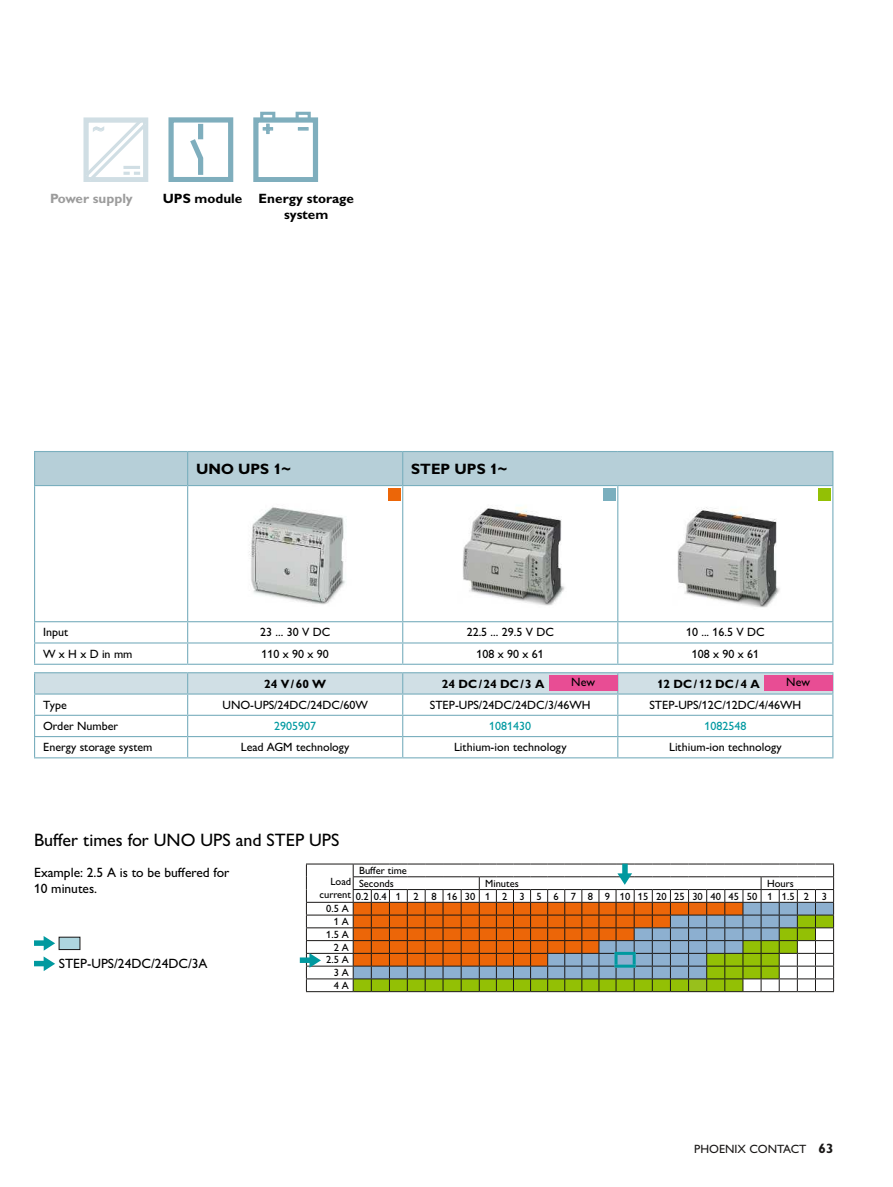
<style>
.page{position:relative;width:893px;height:1187px;background:#fff}
.page>*{position:absolute;margin:0;border:0;box-sizing:border-box;transform-origin:0 0}
.t1{font:700 18.75px "Px C Gill Alt One";color:#7faebd}
.t2{font:700 18.75px "Px C Gill Alt One";color:#d0dee4}
.t3{font:18px "Px C Gill Alt One";color:#000}
.t4{font:700 15px "Px C Gill Alt One";color:#000}
.t5{font:13.5px/16.2px "Px C Gill Alt One";color:#000}
.t6{font:700 13.5px/16.2px "Px C Gill Alt One";color:#000}
.t7{font:700 13.5px "Px C Gill Alt One";color:#9c9c9c}
.t8{font:12px "Px C Gill Alt One";color:#000}
.t9{font:700 12px "Px C Gill Alt One";color:#000}
.t10{font:12px "Px C Gill Alt One";color:#0099a1}
.t11{font:12px "Px C Gill Alt One";color:#1a1817}
.t12{font:10.5px/12.8px "Px C Gill Alt One";color:#000;text-align:right}
.s1{font-weight:700;font-size:13.5px}
</style>
<div class="page">
<svg style="left:83px;top:117px;width:66px;height:64px"></svg>
<div style="left:260px;top:112px;width:15px;height:10px;border:3px solid #7faebd"></div>
<div style="left:296px;top:112px;width:15px;height:10px;border:3px solid #7faebd"></div>
<svg style="left:253px;top:117px;width:65px;height:64px"></svg>
<div style="left:298px;top:127px;width:11px;height:4px;border:1px solid #7faebd"></div>
<svg style="left:168px;top:117px;width:65px;height:64px"></svg>
<div style="left:198px;top:124px;width:5px;height:15px;background:#7faebd"></div>
<svg style="left:300px;top:863px;width:534px;height:129px"></svg>
<div style="left:35px;top:452px;width:797px;height:33px;background:#b6cfd8"></div>
<svg style="left:35px;top:486px;width:798px;height:179px"></svg>
<hr style="left:832px;top:452px;width:1px;height:33px;background:#7aafbe">
<hr style="left:188px;top:485px;width:215px;height:1px;background:#7aafbe">
<hr style="left:187px;top:486px;width:1px;height:135px;background:#7aafbe">
<hr style="left:403px;top:485px;width:215px;height:1px;background:#7aafbe">
<hr style="left:618px;top:485px;width:215px;height:1px;background:#7aafbe">
<hr style="left:832px;top:486px;width:1px;height:135px;background:#7aafbe">
<hr style="left:188px;top:621px;width:215px;height:1px;background:#7aafbe">
<hr style="left:403px;top:621px;width:215px;height:1px;background:#7aafbe">
<hr style="left:618px;top:621px;width:215px;height:1px;background:#7aafbe">
<hr style="left:188px;top:451px;width:215px;height:1px;background:#7aafbe">
<hr style="left:187px;top:452px;width:1px;height:33px;background:#7aafbe">
<hr style="left:403px;top:451px;width:215px;height:1px;background:#7aafbe">
<hr style="left:402px;top:452px;width:1px;height:33px;background:#7aafbe">
<hr style="left:618px;top:451px;width:215px;height:1px;background:#7aafbe">
<hr style="left:402px;top:486px;width:1px;height:135px;background:#7aafbe">
<hr style="left:617px;top:486px;width:1px;height:135px;background:#7aafbe">
<hr style="left:34px;top:621px;width:154px;height:1px;background:#7aafbe">
<hr style="left:34px;top:642px;width:154px;height:1px;background:#7aafbe">
<hr style="left:188px;top:642px;width:215px;height:1px;background:#7aafbe">
<svg style="left:187px;top:622px;width:1px;height:41px"></svg>
<hr style="left:403px;top:642px;width:215px;height:1px;background:#7aafbe">
<hr style="left:618px;top:642px;width:215px;height:1px;background:#7aafbe">
<hr style="left:34px;top:663px;width:154px;height:1px;background:#7aafbe">
<hr style="left:188px;top:663px;width:215px;height:1px;background:#7aafbe">
<hr style="left:403px;top:663px;width:215px;height:1px;background:#7aafbe">
<hr style="left:618px;top:663px;width:215px;height:1px;background:#7aafbe">
<hr style="left:34px;top:757px;width:154px;height:1px;background:#7aafbe">
<hr style="left:188px;top:757px;width:215px;height:1px;background:#7aafbe">
<hr style="left:403px;top:757px;width:215px;height:1px;background:#7aafbe">
<hr style="left:618px;top:757px;width:215px;height:1px;background:#7aafbe">
<svg style="left:402px;top:622px;width:1px;height:41px"></svg>
<svg style="left:617px;top:622px;width:1px;height:41px"></svg>
<hr style="left:34px;top:451px;width:154px;height:1px;background:#7aafbe">
<hr style="left:34px;top:452px;width:1px;height:33px;background:#7aafbe">
<svg style="left:34px;top:622px;width:1px;height:41px"></svg>
<svg style="left:832px;top:622px;width:1px;height:41px"></svg>
<hr style="left:34px;top:485px;width:154px;height:1px;background:#7aafbe">
<hr style="left:34px;top:486px;width:1px;height:135px;background:#7aafbe">
<svg style="left:34px;top:672px;width:799px;height:85px"></svg>
<hr style="left:34px;top:693px;width:154px;height:1px;background:#7aafbe">
<img style="left:242px;top:492px;width:109px;height:114px">
<img style="left:458px;top:493px;width:108px;height:114px">
<img style="left:673px;top:496px;width:108px;height:113px">
<svg style="left:34px;top:936px;width:21px;height:14px"></svg>
<div style="left:59px;top:937px;width:21px;height:12px;background:#aed6df"></div>
<svg style="left:34px;top:956px;width:21px;height:15px"></svg>
<div style="left:764px;top:675px;width:68px;height:16px;background:#e84d94"></div>
<div style="left:549px;top:675px;width:68px;height:16px;background:#e84d94"></div>
<div style="left:388px;top:488px;width:12px;height:13px;background:#ec6608"></div>
<div style="left:603px;top:488px;width:13px;height:13px;background:#7aafbe"></div>
<div style="left:819px;top:488px;width:12px;height:13px;background:#93c005"></div>
<h1 class="t2" style="left:93px;top:117px;width:12px">~</h1>
<h1 class="t1" style="left:262px;top:117px;width:12px">+</h1>
<h1 class="t1" style="left:299px;top:115px;width:11px">–</h1>
<p class="t7" style="left:50px;top:194px;width:84px">Power supply</p>
<p class="t6" style="left:284px;top:192px;width:71px;text-indent:-121px">UPS module Energy storage system</p>
<p class="t4" style="left:196px;top:463px;width:96px">UNO UPS 1~</p>
<p class="t4" style="left:411px;top:463px;width:97px">STEP UPS 1~</p>
<p class="t8" style="left:43px;top:628px;width:27px">Input</p>
<p class="t8" style="left:260px;top:628px;width:71px">23 ... 30 V DC</p>
<p class="t8" style="left:467px;top:628px;width:89px">22.5 ... 29.5 V DC</p>
<p class="t8" style="left:686px;top:628px;width:80px">10 ... 16.5 V DC</p>
<p class="t8" style="left:43px;top:649px;width:91px">W x H x D in mm</p>
<p class="t8" style="left:262px;top:649px;width:69px">110 x 90 x 90</p>
<p class="t8" style="left:477px;top:649px;width:69px">108 x 90 x 61</p>
<p class="t8" style="left:692px;top:649px;width:69px">108 x 90 x 61</p>
<p class="t9" style="left:264px;top:679px;width:64px">24 V / 60 W</p>
<p class="t9" style="left:442px;top:679px;width:104px">24 DC / 24 DC / 3 A</p>
<p class="t9" style="left:657px;top:679px;width:104px">12 DC / 12 DC / 4 A</p>
<p class="t8" style="left:43px;top:700px;width:25px">Type</p>
<p class="t8" style="left:223px;top:700px;width:147px">UNO-UPS/24DC/24DC/60W</p>
<p class="t8" style="left:430px;top:700px;width:162px">STEP-UPS/24DC/24DC/3/46WH</p>
<p class="t8" style="left:649px;top:700px;width:153px">STEP-UPS/12C/12DC/4/46WH</p>
<p class="t8" style="left:43px;top:721px;width:77px">Order Number</p>
<p class="t10" style="left:274px;top:721px;width:43px">2905907</p>
<p class="t10" style="left:489px;top:721px;width:43px">1081430</p>
<p class="t10" style="left:704px;top:721px;width:43px">1082548</p>
<p class="t8" style="left:43px;top:742px;width:111px">Energy storage system</p>
<p class="t8" style="left:241px;top:742px;width:110px">Lead AGM technology</p>
<p class="t8" style="left:454px;top:742px;width:114px">Lithium-ion technology</p>
<p class="t8" style="left:669px;top:742px;width:114px">Lithium-ion technology</p>
<p class="t8" style="left:571px;top:677px;width:26px">New</p>
<p class="t8" style="left:786px;top:677px;width:26px">New</p>
<h2 class="t3" style="left:34px;top:833px;width:307px">Buffer times for UNO UPS and STEP UPS</h2>
<p class="t5" style="left:34px;top:865px;width:197px">Example: 2.5 A is to be buffered for<br>10 minutes.</p>
<p class="t5" style="left:59px;top:956px;width:150px">STEP-UPS/24DC/24DC/3A</p>
<p class="t12" style="left:359px;top:865px;width:49px">Buffer time</p>
<p class="t12" style="left:320px;top:876px;width:33px">Load current</p>
<p class="t12" style="left:359px;top:877px;width:36px">Seconds</p>
<p class="t12" style="left:485px;top:877px;width:35px">Minutes</p>
<p class="t12" style="left:356px;top:877px;width:473px;text-align:left;text-indent:411px">Hours<br>0.20.4 1 2 8 1630 1 2 3 5 6 7 8 9 1015202530404550 1 1.5 2 3</p>
<p class="t12" style="left:326px;top:903px;width:24px">0.5 A<br>1 A<br>1.5 A<br>2 A<br>2.5 A<br>3 A<br>4 A</p>
<p class="t11" style="left:694px;top:1141px;width:141px">PHOENIX CONTACT <span class="s1">63</span></p>
</div>
